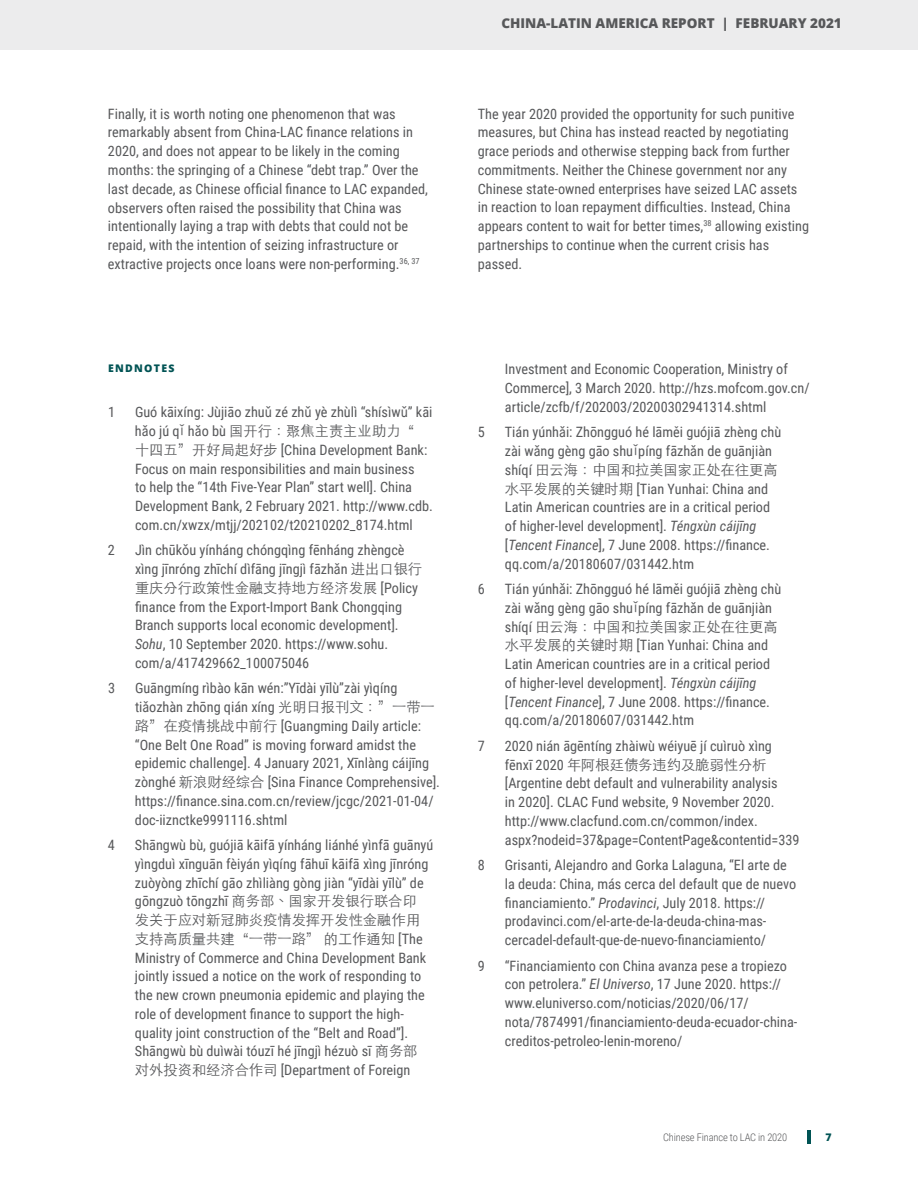
<style>
.page{position:relative;width:918px;height:1188px;background:#fff}
.page>*{position:absolute;margin:0;border:0;box-sizing:border-box;transform-origin:0 0}
.t1{font:14.25px/18.8px "Roboto Condensed";color:#57585a}
.t2{font:300 14.25px/18.8px "ST Heiti TC";color:#57585a}
.t3{font:800 13.5px "Open Sans";color:#57585a}
.t4{font:300 10.5px "Roboto Condensed";letter-spacing:-.015em;color:#57585a}
.t5{font:800 10.5px "Open Sans";letter-spacing:.125em;color:#005354}
.s1{font-family:"Corporate S Pro";font-weight:500;font-size:15.75px}
.s2{font-family:"Roboto Condensed";font-weight:400}
.s3{font-weight:500}
.s4{font-family:"ST Heiti TC";font-weight:300}
.s5{font-style:italic}
.s6{font-family:"ST Heiti TC";font-weight:500}
</style>
<div class="page">
<div style="left:0;top:0;width:918px;height:50px;background:#ececed"></div>
<svg style="left:808px;top:1131px;width:3px;height:13px"></svg>
<p class="t3" style="left:501px;top:13px;width:342px">CHINA-LATIN AMERICA REPORT | FEBRUARY 2021</p>
<p class="t1" style="left:108px;top:104px;width:321px">Finally, it is worth noting one phenomenon that was remarkably absent from China-LAC finance relations in 2020, and does not appear to be likely in the coming months: the springing of a Chinese “debt trap.” Over the last decade, as Chinese official finance to LAC expanded, observers often raised the possibility that China was intentionally laying a trap with debts that could not be repaid, with the intention of seizing infrastructure or extractive projects once loans were non-performing.<sup>36,</sup> <sup>37</sup></p>
<p class="t1" style="left:478px;top:104px;width:333px">The year 2020 provided the opportunity for such punitive measures, but China has instead reacted by negotiating grace periods and otherwise stepping back from further commitments. Neither the Chinese government nor any Chinese state-owned enterprises have seized LAC assets in reaction to loan repayment difficulties. Instead, China appears content to wait for better times,<sup>38</sup> allowing existing partnerships to continue when the current crisis has passed.</p>
<p class="t5" style="left:108px;top:360px;width:68px">ENDNOTES</p>
<p class="t1" style="left:108px;top:402px;width:9px">1</p>
<p class="t1" style="left:135px;top:402px;width:299px">Guó kāixíng: Jùjiāo zhu<span class="s1">ǔ</span> zé zh<span class="s1">ǔ</span> yè zhùlì “shísìw<span class="s1">ǔ</span>” kāi</p>
<p class="t2" style="left:135px;top:420px;width:281px"><span class="s2">h</span><span class="s1">ǎ</span><span class="s2">o jú q</span><span class="s3">ǐ</span> <span class="s2">h</span><span class="s1">ǎ</span><span class="s2">o bù</span> 国开行：聚焦主责主业助力“</p>
<p class="t1" style="left:135px;top:440px;width:299px"><span class="s4">十四五”开好局起好步</span> [China Development Bank:<br>Focus on main responsibilities and main business<br>to help the “14th Five-Year Plan” start well]. China Development Bank, 2 February 2021. http://www.cdb. com.cn/xwzx/mtjj/202102/t20210202_8174.html</p>
<p class="t1" style="left:108px;top:540px;width:9px">2</p>
<p class="t1" style="left:135px;top:540px;width:289px">Jìn chūk<span class="s1">ǒ</span>u yínháng chóngqìng fēnháng zhèngcè xìng jīnróng zhīchí dìfāng jīngjì fāzh<span class="s1">ǎ</span>n <span class="s4">进出口银行</span></p>
<p class="t2" style="left:135px;top:577px;width:285px">重庆分行政策性金融支持地方经济发展 <span class="s2">[Policy</span></p>
<p class="t1" style="left:135px;top:597px;width:269px">finance from the Export-Import Bank Chongqing Branch supports local economic development].<br><span class="s5">Sohu</span>, 10 September 2020. https://www.sohu. com/a/417429662_100075046</p>
<p class="t1" style="left:108px;top:678px;width:9px">3</p>
<p class="t1" style="left:135px;top:678px;width:307px">Guāngmíng rìbào kān wén:”Yīdài yīlù”zài yìqíng ti<span class="s1">ǎ</span>ozhàn zhōng qián xíng <span class="s4">光明日报刊文：”一带一路”在疫情挑战中前行</span> [Guangming Daily article: “One Belt One Road” is moving forward amidst the epidemic challenge]. 4 January 2021, Xīnlàng cáijīng zònghé <span class="s4">新浪财经综合</span> [Sina Finance Comprehensive]. https://finance.sina.com.cn/review/jcgc/2021-01-04/ doc-iiznctke9991116.shtml</p>
<p class="t1" style="left:108px;top:835px;width:9px">4</p>
<p class="t1" style="left:135px;top:835px;width:300px">Shāngwù bù, guójiā kāifā yínháng liánhé yìnfā guānyú yìngduì xīnguān fèiyán yìqíng fāhuī kāifā xìng jīnróng zuòyòng zhīchí gāo zhìliàng gòng jiàn “yīdài yīlù” de gōngzuò tōngzhī <span class="s4">商务部、国家开发银行联合印</span></p>
<p class="t2" style="left:135px;top:909px;width:289px">发关于应对新冠肺炎疫情发挥开发性金融作用支持高质量共建“一带一路” 的工作通知 <span class="s2">[The</span></p>
<p class="t1" style="left:135px;top:948px;width:293px">Ministry of Commerce and China Development Bank jointly issued a notice on the work of responding to the new crown pneumonia epidemic and playing the role of development finance to support the high&shy;quality joint construction of the “Belt and Road”].<br>Shāngwù bù duìwài tóuzī hé jīngjì hézuò sī <span class="s4">商务部对外投资和经济合作司</span> [Department of Foreign</p>
<p class="t1" style="left:505px;top:359px;width:306px">Investment and Economic Cooperation, Ministry of<br>Commerce], 3 March 2020. http://hzs.mofcom.gov.cn/ article/zcfb/f/202003/20200302941314.shtml</p>
<p class="t1" style="left:478px;top:422px;width:9px">5</p>
<p class="t1" style="left:505px;top:422px;width:278px">Tián yúnh<span class="s1">ǎ</span>i: Zhōngguó hé lāměi guójiā zhèng chù zài w<span class="s1">ǎ</span>ng gèng gāo shu<span class="s6">ǐ</span>píng fāzh<span class="s1">ǎ</span>n de guānjiàn</p>
<p class="t2" style="left:505px;top:459px;width:274px"><span class="s2">shíqí</span> 田云海：中国和拉美国家正处在往更高</p>
<p class="t1" style="left:505px;top:479px;width:267px"><span class="s4">水平发展的关键时期</span> [Tian Yunhai: China and Latin American countries are in a critical period of higher-level development]. <span class="s5">Téngxùn cáijīng </span>[<span class="s5">Tencent Finance</span>], 7 June 2008. https://finance. qq.com/a/20180607/031442.htm</p>
<p class="t1" style="left:478px;top:579px;width:9px">6</p>
<p class="t1" style="left:505px;top:579px;width:278px">Tián yúnh<span class="s1">ǎ</span>i: Zhōngguó hé lāměi guójiā zhèng chù zài w<span class="s1">ǎ</span>ng gèng gāo shu<span class="s6">ǐ</span>píng fāzh<span class="s1">ǎ</span>n de guānjiàn</p>
<p class="t2" style="left:505px;top:615px;width:274px"><span class="s2">shíqí</span> 田云海：中国和拉美国家正处在往更高</p>
<p class="t1" style="left:505px;top:635px;width:267px"><span class="s4">水平发展的关键时期</span> [Tian Yunhai: China and Latin American countries are in a critical period of higher-level development]. <span class="s5">Téngxùn cáijīng </span>[<span class="s5">Tencent Finance</span>], 7 June 2008. https://finance. qq.com/a/20180607/031442.htm</p>
<p class="t1" style="left:478px;top:736px;width:9px">7</p>
<p class="t1" style="left:505px;top:736px;width:269px">2020 nián āgēntíng zhàiwù wéiyuē jí cuìruò xìng</p>
<p class="t2" style="left:505px;top:754px;width:263px"><span class="s2">fēnxī 2020</span> 年阿根廷债务违约及脆弱性分析</p>
<p class="t1" style="left:505px;top:773px;width:296px">[Argentine debt default and vulnerability analysis<br>in 2020]. CLAC Fund website, 9 November 2020. http://www.clacfund.com.cn/common/index. aspx?nodeid=37&amp;page=ContentPage&amp;contentid=339</p>
<p class="t1" style="left:478px;top:855px;width:9px">8</p>
<p class="t1" style="left:505px;top:855px;width:293px">Grisanti, Alejandro and Gorka Lalaguna, “El arte de la deuda: China, más cerca del default que de nuevo financiamiento.” <span class="s5">Prodavinci</span>, July 2018. https:// prodavinci.com/el-arte-de-la-deuda-china-mas&shy;cercadel-default-que-de-nuevo-financiamiento/</p>
<p class="t1" style="left:478px;top:956px;width:9px">9</p>
<p class="t1" style="left:505px;top:956px;width:294px">“Financiamiento con China avanza pese a tropiezo con petrolera.” <span class="s5">El Universo</span>, 17 June 2020. https:// www.eluniverso.com/noticias/2020/06/17/ nota/7874991/financiamiento-deuda-ecuador-china&shy;creditos-petroleo-lenin-moreno/</p>
<p class="t4" style="left:663px;top:1130px;width:126px">Chinese Finance to LAC in 2020</p>
<p class="t5" style="left:826px;top:1130px;width:8px">7</p>
</div>
